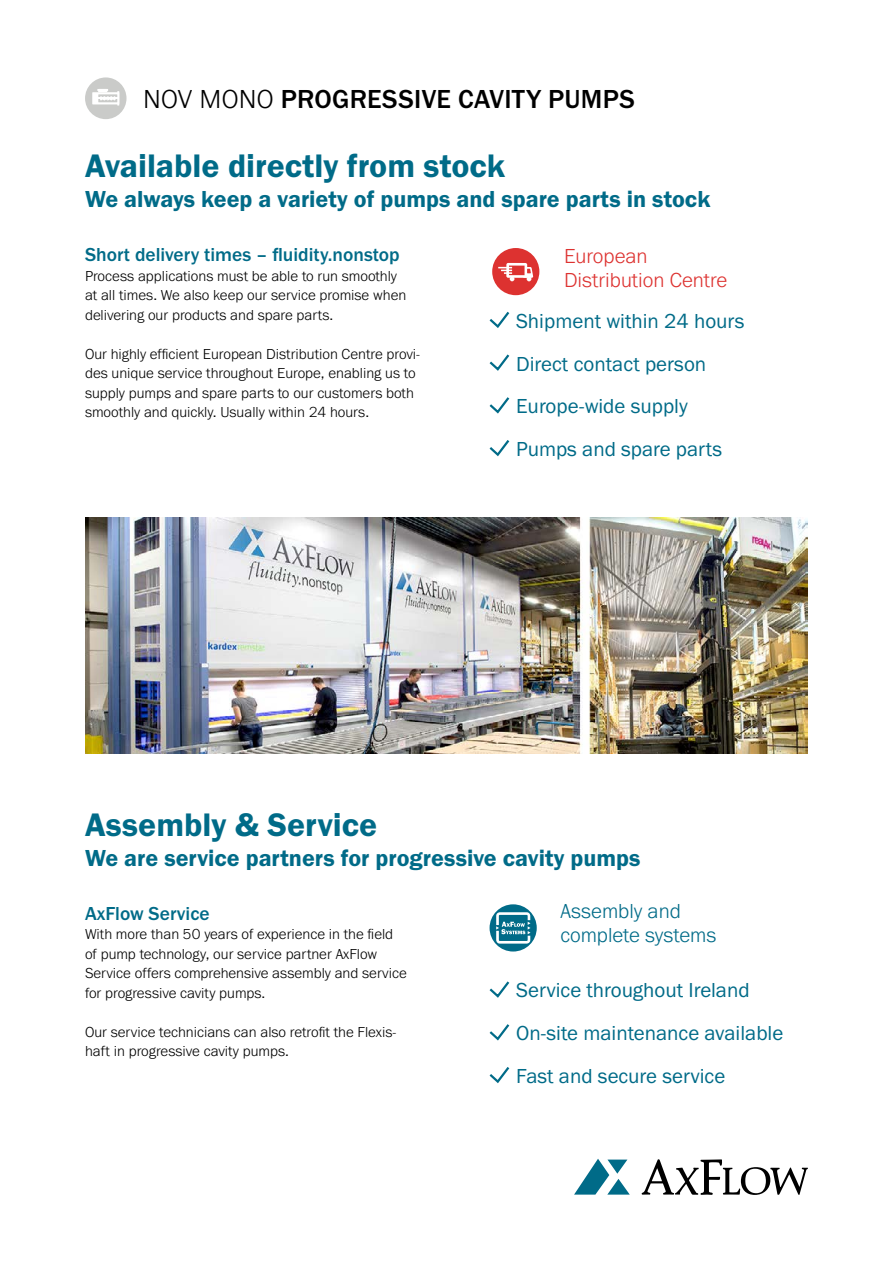
<style>
.page{position:relative;width:893px;height:1263px;background:#fff}
.page>*{position:absolute;margin:0;border:0;box-sizing:border-box;transform-origin:0 0}
.Head{font:33.75px "Franklin Gothic URW Dem";color:#006b88}
.header_H1{font:500 27px "Franklin Gothic URW";letter-spacing:.01em;color:#000}
.Head-2{font:24px "Franklin Gothic URW Dem";color:#006b88}
.sub_heading{font:21px "Franklin Gothic URW Boo";color:#006b88}
.Sub_kleiner{font:300 21px/24px "Franklin Gothic URW";color:#dd3230}
.Sub_kleiner-2{font:300 21px/24px "Franklin Gothic URW";color:#006b88}
.Sub_klein{font:500 19.5px "Franklin Gothic URW";color:#006b88}
.Sub_klein-2{font:300 15px/19.5px "Franklin Gothic URW";color:#000}
.s1{font-weight:300}
</style>
<div class="page">
<svg style="left:574px;top:1159px;width:56px;height:35px"></svg>
<svg style="left:642px;top:1159px;width:166px;height:36px"></svg>
<div style="left:85px;top:77px;width:41px;height:42px;background:#cacbc9;border-radius:21px"></div>
<svg style="left:92px;top:89px;width:27px;height:17px"></svg>
<svg style="left:489px;top:354px;width:21px;height:17px"></svg>
<svg style="left:489px;top:311px;width:21px;height:17px"></svg>
<svg style="left:489px;top:397px;width:21px;height:17px"></svg>
<svg style="left:489px;top:440px;width:21px;height:17px"></svg>
<div style="left:492px;top:248px;width:47px;height:47px;background:#dd3230;border-radius:24px"></div>
<svg style="left:498px;top:263px;width:35px;height:18px"></svg>
<img style="left:85px;top:518px;width:723px;height:236px">
<svg style="left:489px;top:1024px;width:21px;height:17px"></svg>
<svg style="left:489px;top:981px;width:21px;height:17px"></svg>
<svg style="left:489px;top:1067px;width:21px;height:17px"></svg>
<div style="left:490px;top:904px;width:47px;height:47px;background:#006b88;border-radius:24px"></div>
<svg style="left:496px;top:912px;width:34px;height:32px"></svg>
<p class="header_H1" style="left:143px;top:82px;width:493px"><span class="s1">NOV MONO</span> PROGRESSIVE CAVITY PUMPS</p>
<p class="Head" style="left:85px;top:145px;width:422px">Available directly from stock</p>
<p class="Head-2" style="left:85px;top:184px;width:627px">We always keep a variety of pumps and spare parts in stock</p>
<p class="Sub_klein" style="left:85px;top:242px;width:316px">Short delivery times – fluidity.nonstop</p>
<p class="Sub_klein-2" style="left:85px;top:265px;width:323px">Process applications must be able to run smoothly at all times. We also keep our service promise when delivering our products and spare parts.</p>
<p class="Sub_klein-2" style="left:85px;top:343px;width:337px">Our highly efficient European Distribution Centre provi&shy;des unique service throughout Europe, enabling us to supply pumps and spare parts to our customers both smoothly and quickly. Usually within 24 hours.</p>
<p class="Sub_kleiner" style="left:564px;top:244px;width:165px">European<br>Distribution Centre</p>
<p class="sub_heading" style="left:516px;top:308px;width:230px">Shipment within 24 hours</p>
<p class="sub_heading" style="left:516px;top:350px;width:192px">Direct contact person</p>
<p class="sub_heading" style="left:516px;top:393px;width:173px">Europe-wide supply</p>
<p class="sub_heading" style="left:516px;top:436px;width:208px">Pumps and spare parts</p>
<p class="Head" style="left:85px;top:804px;width:294px">Assembly &amp; Service</p>
<p class="Head-2" style="left:85px;top:843px;width:557px">We are service partners for progressive cavity pumps</p>
<p class="Sub_klein" style="left:85px;top:901px;width:126px">AxFlow Service</p>
<p class="Sub_klein-2" style="left:85px;top:924px;width:323px">With more than 50 years of experience in the field of pump technology, our service partner AxFlow Service offers comprehensive assembly and service for progressive cavity pumps.</p>
<p class="Sub_klein-2" style="left:85px;top:1022px;width:313px">Our service technicians can also retrofit the Flexis&shy;haft in progressive cavity pumps.</p>
<p class="Sub_kleiner-2" style="left:560px;top:899px;width:157px">Assembly and complete systems</p>
<p class="sub_heading" style="left:516px;top:977px;width:235px">Service throughout Ireland</p>
<p class="sub_heading" style="left:516px;top:1020px;width:269px">On-site maintenance available</p>
<p class="sub_heading" style="left:516px;top:1063px;width:211px">Fast and secure service</p>
</div>
